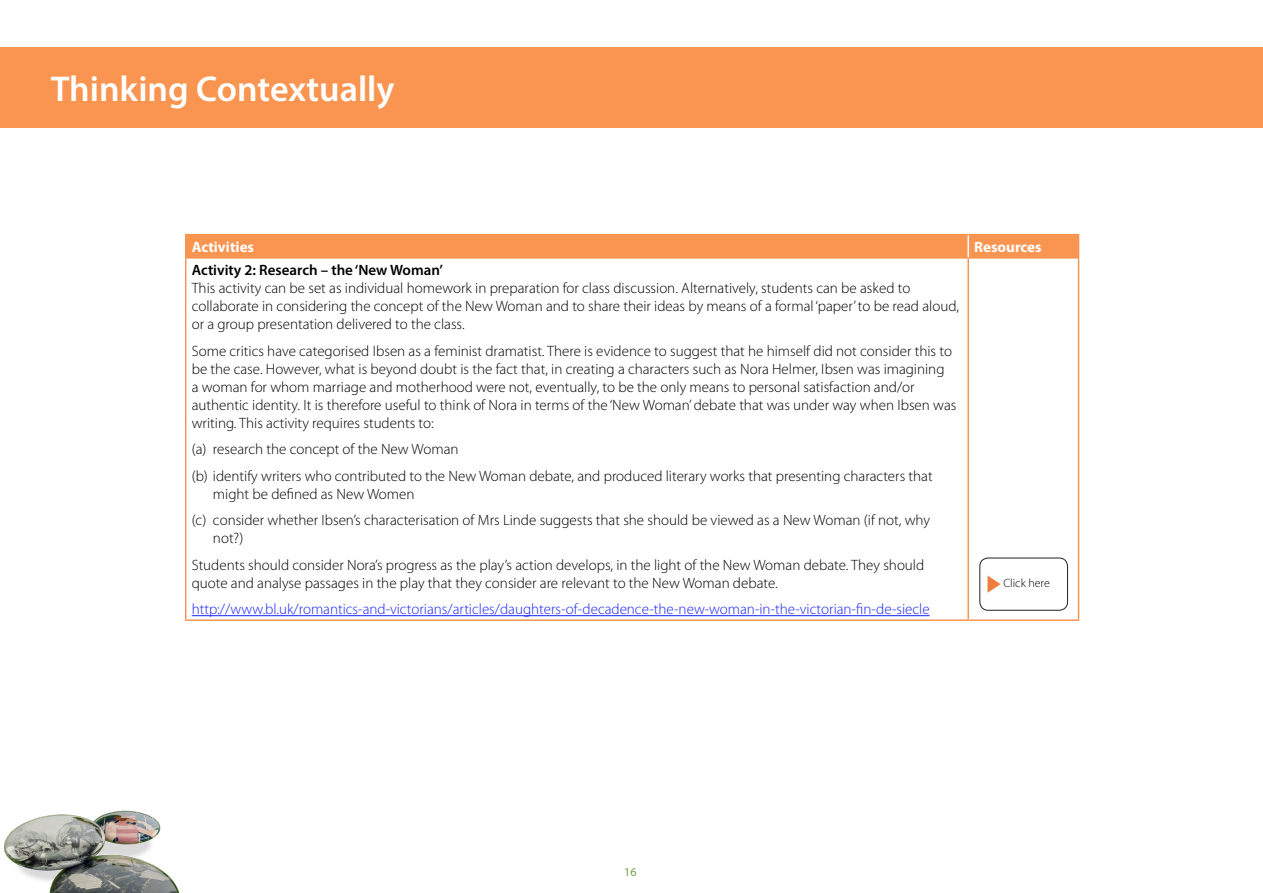
<style>
.page{position:relative;width:1263px;height:893px;background:#fff}
.page>*{position:absolute;margin:0;border:0;box-sizing:border-box;transform-origin:0 0}
.t1{font:600 39px "Myriad Pro";color:#fff}
.TCont_body{font:300 15px/18px "Myriad Pro";color:#000}
.TCont_body-2{font:300 15px "Myriad Pro";color:#1922fb}
.TCont_H3{font:600 15px "Myriad Pro";color:#000}
.TCont_TableHeading{font:700 15px "Myriad Pro";color:#fff}
.t2{font:300 12px "Myriad Pro";color:#000}
.t3{font:12px "Myriad Pro";color:#69a245}
</style>
<div class="page">
<img style="left:4px;top:810px;width:176px;height:83px">
<div style="left:0;top:47px;width:1263px;height:81px;background:#f99551"></div>
<hr style="left:185px;top:259px;width:1px;height:360px;background:#f99551">
<hr style="left:967px;top:259px;width:2px;height:360px;background:#f99551">
<hr style="left:1078px;top:259px;width:1px;height:360px;background:#f99551">
<hr style="left:185px;top:234px;width:783px;height:1px;background:#f99551">
<hr style="left:968px;top:234px;width:111px;height:1px;background:#f99551">
<div style="left:185px;top:235px;width:894px;height:22px;background:#f99551"></div>
<hr style="left:185px;top:257px;width:783px;height:2px;background:#f99551">
<hr style="left:968px;top:257px;width:111px;height:2px;background:#f99551">
<hr style="left:185px;top:619px;width:783px;height:2px;background:#f99551">
<hr style="left:968px;top:619px;width:111px;height:2px;background:#f99551">
<hr style="left:967px;top:235px;width:2px;height:22px;background:#fff">
<hr style="left:192px;top:615px;width:738px;height:1px;background:#1922fb">
<div style="left:979px;top:558px;width:89px;height:53px;border:1px solid #231f20;border-radius:8px"></div>
<svg style="left:987px;top:575px;width:13px;height:18px"></svg>
<p class="t1" style="left:51px;top:65px;width:374px">Thinking Contextually</p>
<p class="TCont_TableHeading" style="left:192px;top:237px;width:64px">Activities</p>
<p class="TCont_TableHeading" style="left:974px;top:237px;width:69px">Resources</p>
<h3 class="TCont_H3" style="left:192px;top:261px;width:253px">Activity 2: Research – the ‘New Woman’</h3>
<p class="TCont_body" style="left:192px;top:279px;width:769px">This activity can be set as individual homework in preparation for class discussion. Alternatively, students can be asked to collaborate in considering the concept of the New Woman and to share their ideas by means of a formal ‘paper’ to be read aloud, or a group presentation delivered to the class.</p>
<p class="TCont_body" style="left:192px;top:342px;width:766px">Some critics have categorised Ibsen as a feminist dramatist. There is evidence to suggest that he himself did not consider this to be the case. However, what is beyond doubt is the fact that, in creating a characters such as Nora Helmer, Ibsen was imagining<br>a woman for whom marriage and motherhood were not, eventually, to be the only means to personal satisfaction and/or authentic identity. It is therefore useful to think of Nora in terms of the ‘New Woman’ debate that was under way when Ibsen was writing. This activity requires students to:</p>
<p class="TCont_body" style="left:192px;top:440px;width:268px">(a) research the concept of the New Woman</p>
<p class="TCont_body" style="left:213px;top:467px;width:721px;text-indent:-21px">(b) identify writers who contributed to the New Woman debate, and produced literary works that presenting characters that might be defined as New Women</p>
<p class="TCont_body" style="left:213px;top:511px;width:719px;text-indent:-21px">(c) consider whether Ibsen’s characterisation of Mrs Linde suggests that she should be viewed as a New Woman (if not, why not?)</p>
<p class="TCont_body" style="left:192px;top:556px;width:734px">Students should consider Nora’s progress as the play’s action develops, in the light of the New Woman debate. They should quote and analyse passages in the play that they consider are relevant to the New Woman debate.</p>
<p class="TCont_body-2" style="left:192px;top:601px;width:739px">http://www.bl.uk/romantics-and-victorians/articles/daughters-of-decadence-the-new-woman-in-the-victorian-fin-de-siecle</p>
<p class="t2" style="left:1003px;top:576px;width:48px">Click here</p>
<p class="t3" style="left:624px;top:865px;width:14px">16</p>
</div>
